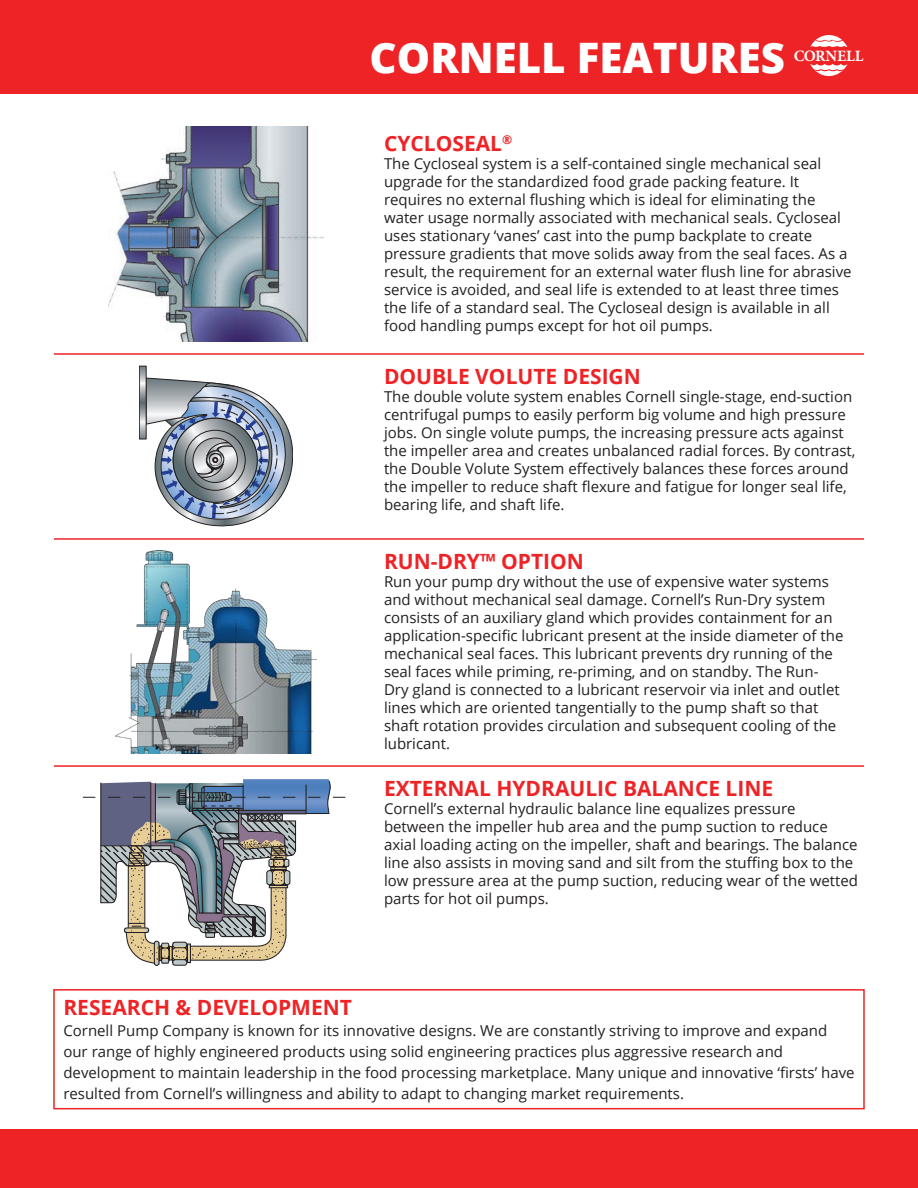
<style>
.page{position:relative;width:918px;height:1188px;background:#fff}
.page>*{position:absolute;margin:0;border:0;box-sizing:border-box;transform-origin:0 0}
._28pt_-_XBOLD_-_WHIT{font:800 42px "Open Sans";color:#fff}
._14pt_-_BOLD_-_ALL_C{font:700 21px "Open Sans";color:#ee2326}
.t1{font:700 15.9px "Minion Pro";letter-spacing:-.01em;color:#fff}
.t2{font:15px/18px "Open Sans";color:#231f20}
</style>
<div class="page">
<div style="left:0;top:0;width:918px;height:94px;background:#ee2326"></div>
<svg style="left:810px;top:64px;width:38px;height:12px"></svg>
<svg style="left:810px;top:35px;width:38px;height:12px"></svg>
<div style="left:0;top:1130px;width:918px;height:58px;background:#ee2326"></div>
<hr style="left:54px;top:353px;width:324px;height:2px;background:#ee2326">
<hr style="left:378px;top:353px;width:486px;height:2px;background:#ee2326">
<hr style="left:54px;top:538px;width:324px;height:2px;background:#ee2326">
<hr style="left:378px;top:538px;width:486px;height:2px;background:#ee2326">
<hr style="left:54px;top:765px;width:324px;height:2px;background:#ee2326">
<hr style="left:378px;top:765px;width:486px;height:2px;background:#ee2326">
<img style="left:109px;top:127px;width:214px;height:214px">
<svg style="left:139px;top:366px;width:154px;height:161px"></svg>
<img style="left:115px;top:551px;width:202px;height:202px">
<svg style="left:83px;top:779px;width:263px;height:187px"></svg>
<div style="left:53px;top:989px;width:812px;height:120px;border:2px solid #ee2326"></div>
<p class="_28pt_-_XBOLD_-_WHIT" style="left:370px;top:25px;width:417px">CORNELL FEATURES</p>
<p class="t1" style="left:794px;top:45px;width:71px">CORNELL</p>
<p class="_14pt_-_BOLD_-_ALL_C" style="left:384px;top:129px;width:130px">CYCLOSEAL<sup>®</sup></p>
<p class="t2" style="left:384px;top:154px;width:469px">The Cycloseal system is a self-contained single mechanical seal upgrade for the standardized food grade packing feature. It requires no external flushing which is ideal for eliminating the water usage normally associated with mechanical seals. Cycloseal uses stationary ‘vanes’ cast into the pump backplate to create pressure gradients that move solids away from the seal faces. As a result, the requirement for an external water flush line for abrasive service is avoided, and seal life is extended to at least three times the life of a standard seal. The Cycloseal design is available in all food handling pumps except for hot oil pumps.</p>
<p class="_14pt_-_BOLD_-_ALL_C" style="left:384px;top:361px;width:258px">DOUBLE VOLUTE DESIGN</p>
<p class="t2" style="left:384px;top:387px;width:473px">The double volute system enables Cornell single-stage, end-suction centrifugal pumps to easily perform big volume and high pressure jobs. On single volute pumps, the increasing pressure acts against the impeller area and creates unbalanced radial forces. By contrast, the Double Volute System effectively balances these forces around the impeller to reduce shaft flexure and fatigue for longer seal life, bearing life, and shaft life.</p>
<p class="_14pt_-_BOLD_-_ALL_C" style="left:384px;top:546px;width:202px">RUN-DRY™ OPTION</p>
<p class="t2" style="left:384px;top:572px;width:461px">Run your pump dry without the use of expensive water systems and without mechanical seal damage. Cornell’s Run-Dry system consists of an auxiliary gland which provides containment for an application-specific lubricant present at the inside diameter of the mechanical seal faces. This lubricant prevents dry running of the seal faces while priming, re-priming, and on standby. The Run-Dry gland is connected to a lubricant reservoir via inlet and outlet lines which are oriented tangentially to the pump shaft so that shaft rotation provides circulation and subsequent cooling of the lubricant.</p>
<p class="_14pt_-_BOLD_-_ALL_C" style="left:384px;top:773px;width:391px">EXTERNAL HYDRAULIC BALANCE LINE</p>
<p class="t2" style="left:384px;top:799px;width:476px">Cornell’s external hydraulic balance line equalizes pressure between the impeller hub area and the pump suction to reduce axial loading acting on the impeller, shaft and bearings. The balance line also assists in moving sand and silt from the stuffing box to the low pressure area at the pump suction, reducing wear of the wetted parts for hot oil pumps.</p>
<p class="_14pt_-_BOLD_-_ALL_C" style="left:63px;top:993px;width:290px">RESEARCH &amp; DEVELOPMENT</p>
<p class="t2" style="left:63px;top:1020px;width:793px;line-height:21px">Cornell Pump Company is known for its innovative designs. We are constantly striving to improve and expand our range of highly engineered products using solid engineering practices plus aggressive research and development to maintain leadership in the food processing marketplace. Many unique and innovative ‘firsts’ have resulted from Cornell’s willingness and ability to adapt to changing market requirements.</p>
</div>
